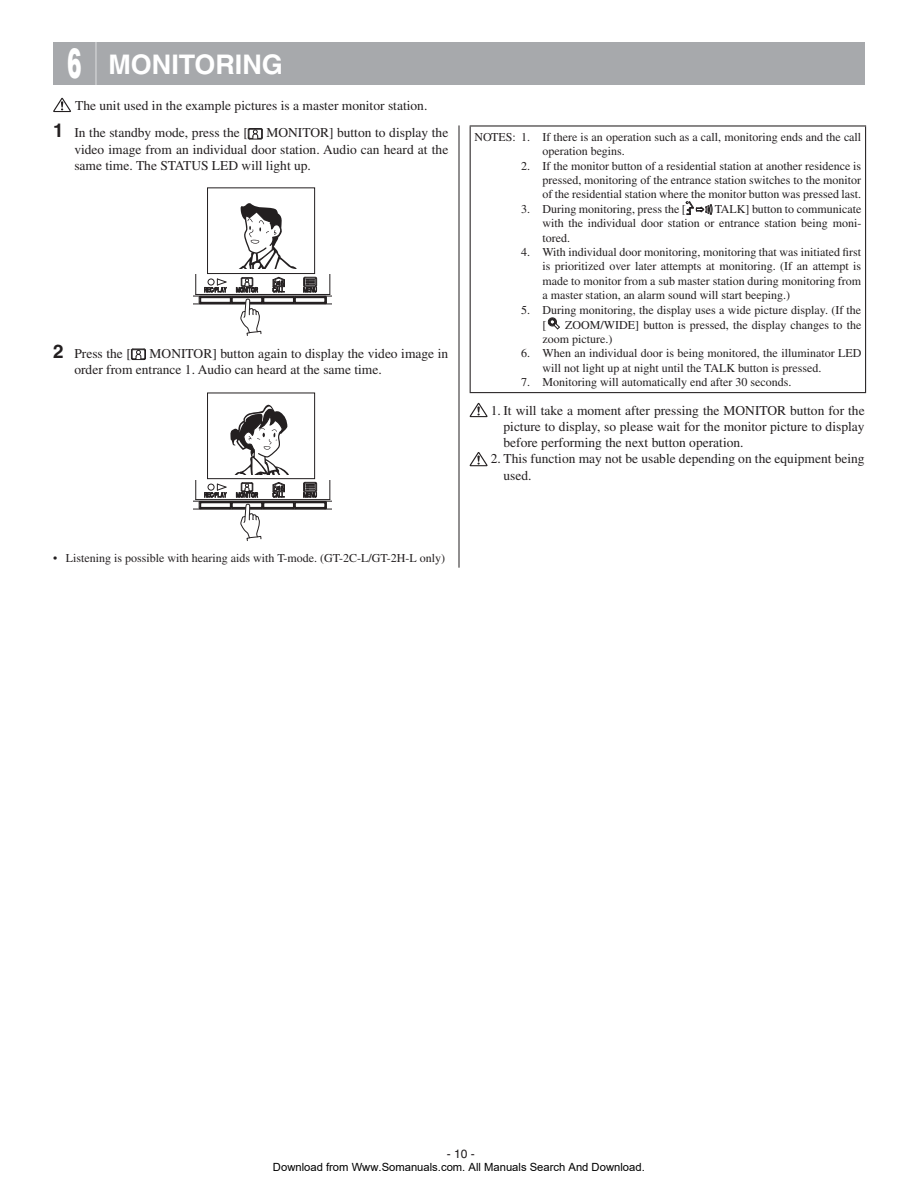
<style>
.page{position:relative;width:918px;height:1188px;background:#fff}
.page>*{position:absolute;margin:0;border:0;box-sizing:border-box;transform-origin:0 0}
.t1{font:700 27px "Helvetica";color:#fff}
.t2{font:13.5px/16.2px "Times";color:#231f20;text-align:justify}
.t3{font:12px/14.4px "Times";color:#231f20}
.t4{font:12px "Helvetica";color:#231f20}
.t5{font:11.25px "Arial";color:#000}
.s1{font-weight:900;font-size:42px}
.s2{font-family:"Helvetica";font-weight:700;font-size:18.9px}
</style>
<div class="page">
<svg style="left:470px;top:403px;width:18px;height:14px"></svg>
<svg style="left:470px;top:452px;width:18px;height:14px"></svg>
<hr style="left:459px;top:125px;width:1px;height:443px;background:#231f20">
<svg style="left:53px;top:98px;width:18px;height:14px"></svg>
<hr style="left:193px;top:304px;width:138px;height:1px;background:#231f20">
<hr style="left:193px;top:296px;width:138px;height:1px;background:#231f20">
<svg style="left:196px;top:202px;width:135px;height:134px"></svg>
<hr style="left:193px;top:509px;width:138px;height:1px;background:#231f20">
<hr style="left:193px;top:501px;width:138px;height:1px;background:#231f20">
<svg style="left:196px;top:405px;width:135px;height:136px"></svg>
<svg style="left:247px;top:128px;width:16px;height:12px"></svg>
<svg style="left:131px;top:348px;width:15px;height:12px"></svg>
<div style="left:53px;top:43px;width:812px;height:42px;background:#a7a9ac"></div>
<hr style="left:96px;top:41px;width:1px;height:45px;background:#fff">
<hr style="left:470px;top:125px;width:396px;height:2px;background:#231f20">
<hr style="left:470px;top:127px;width:1px;height:265px;background:#231f20">
<hr style="left:865px;top:127px;width:1px;height:265px;background:#231f20">
<hr style="left:470px;top:392px;width:396px;height:1px;background:#231f20">
<svg style="left:685px;top:201px;width:28px;height:14px"></svg>
<svg style="left:548px;top:317px;width:12px;height:13px"></svg>
<h1 class="t1" style="left:67px;top:54px;width:217px"><span class="s1">6</span> MONITORING</h1>
<p class="t2" style="left:75px;top:99px;width:354px">The unit used in the example pictures is a master monitor station.</p>
<p class="t2" style="left:53px;top:126px;width:196px"><span class="s2">1</span> In the standby mode, press the [</p>
<p class="t2" style="left:74px;top:126px;width:375px;text-indent:192px">MONITOR] button to display the video image from an individual door station. Audio can heard at the same time. The STATUS LED will light up.</p>
<p class="t2" style="left:53px;top:346px;width:79px"><span class="s2">2</span> Press the [</p>
<p class="t2" style="left:74px;top:346px;width:375px;text-indent:75px">MONITOR] button again to display the video image in order from entrance 1. Audio can heard at the same time.</p>
<p class="t3" style="left:542px;top:131px;width:320px;text-indent:-68px">NOTES: 1. If there is an operation such as a call, monitoring ends and the call operation begins.</p>
<p class="t3" style="left:542px;top:160px;width:320px;text-align:justify;text-indent:-21px">2. If the monitor button of a residential station at another residence is pressed, monitoring of the entrance station switches to the monitor of the residential station where the monitor button was pressed last.</p>
<p class="t3" style="left:521px;top:203px;width:166px">3. During monitoring, press the [</p>
<p class="t3" style="left:542px;top:203px;width:320px;text-align:justify;text-indent:172px">TALK] button to communicate with the individual door station or entrance station being moni&shy;tored.</p>
<p class="t3" style="left:542px;top:246px;width:320px;text-align:justify;text-indent:-21px">4. With individual door monitoring, monitoring that was initiated first is prioritized over later attempts at monitoring. (If an attempt is made to monitor from a sub master station during monitoring from a master station, an alarm sound will start beeping.)</p>
<p class="t3" style="left:542px;top:303px;width:320px;line-height:15px;text-indent:-21px">5. During monitoring, the display uses a wide picture display. (If the [</p>
<p class="t3" style="left:542px;top:319px;width:320px;text-indent:23px">ZOOM/WIDE] button is pressed, the display changes to the zoom picture.)</p>
<p class="t3" style="left:542px;top:347px;width:320px;text-indent:-21px">6. When an individual door is being monitored, the illuminator LED will not light up at night until the TALK button is pressed.</p>
<p class="t3" style="left:521px;top:376px;width:272px">7. Monitoring will automatically end after 30 seconds.</p>
<p class="t2" style="left:503px;top:403px;width:363px;text-indent:-13px">1. It will take a moment after pressing the MONITOR button for the picture to display, so please wait for the monitor picture to display before performing the next button operation.</p>
<p class="t2" style="left:503px;top:452px;width:363px;text-indent:-13px">2. This function may not be usable depending on the equipment being used.</p>
<p class="t3" style="left:53px;top:551px;width:393px">• Listening is possible with hearing aids with T-mode. (GT-2C-L/GT-2H-L only)</p>
<p class="t4" style="left:447px;top:1150px;width:30px">- 10 -</p>
<p class="t5" style="left:273px;top:1160px;width:373px">Download from Www.Somanuals.com. All Manuals Search And Download.</p>
</div>
